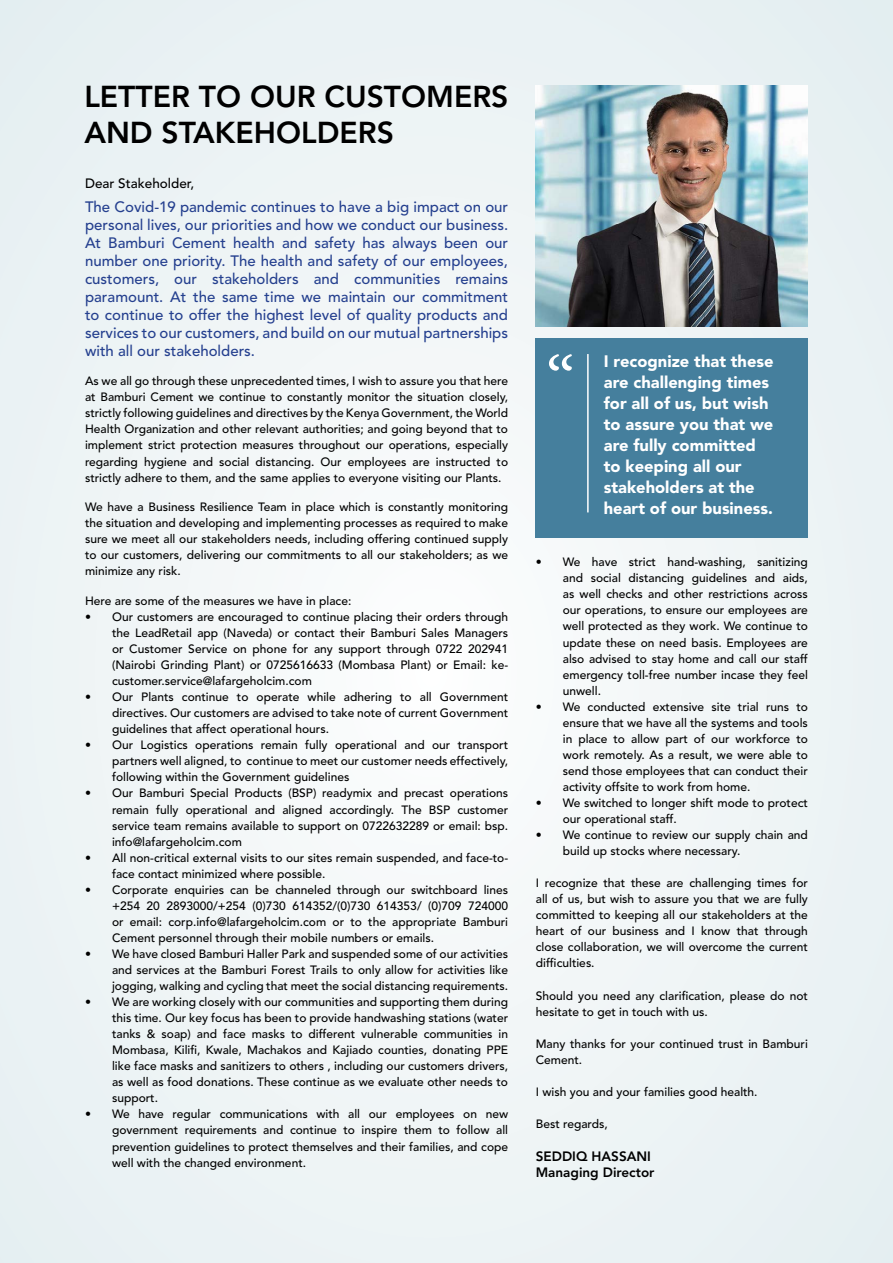
<style>
.page{position:relative;width:893px;height:1263px;background:#eef4f5}
.page>*{position:absolute;margin:0;border:0;box-sizing:border-box;transform-origin:0 0}
.t1{font:800 30px/36px "Avenir";color:#000}
.t2{font:900 16.5px/21px "Avenir";color:#fff}
.t3{font:500 15px/18px "Avenir";color:#25408f;text-align:justify}
.t4{font:800 13.5px/16.2px "Avenir";color:#000}
.t5{font:500 13.5px "Avenir";color:#000}
.t6{font:500 12px/16px "Avenir";color:#000;text-align:justify}
</style>
<div class="page">
<img style="left:536px;top:85px;width:272px;height:241px">
<div style="left:536px;top:338px;width:272px;height:200px;background:#457f9d"></div>
<hr style="left:587px;top:354px;width:2px;height:158px;background:#fff">
<svg style="left:549px;top:354px;width:23px;height:17px"></svg>
<h1 class="t1" style="left:84px;top:78px;width:426px">LETTER TO OUR CUSTOMERS<br>AND STAKEHOLDERS</h1>
<p class="t5" style="left:85px;top:175px;width:111px">Dear Stakeholder,</p>
<p class="t3" style="left:85px;top:198px;width:425px">The Covid-19 pandemic continues to have a big impact on our personal lives, our priorities and how we conduct our business.<br>At Bamburi Cement health and safety has always been our number one priority. The health and safety of our employees, customers, our stakeholders and communities remains paramount. At the same time we maintain our commitment to continue to offer the highest level of quality products and services to our customers, and build on our mutual partnerships with all our stakeholders.</p>
<p class="t6" style="left:85px;top:373px;width:425px">As we all go through these unprecedented times, I wish to assure you that here at Bamburi Cement we continue to constantly monitor the situation closely, strictly following guidelines and directives by the Kenya Government, the World Health Organization and other relevant authorities; and going beyond that to implement strict protection measures throughout our operations, especially regarding hygiene and social distancing. Our employees are instructed to strictly adhere to them, and the same applies to everyone visiting our Plants.</p>
<p class="t6" style="left:85px;top:499px;width:425px">We have a Business Resilience Team in place which is constantly monitoring the situation and developing and implementing processes as required to make sure we meet all our stakeholders needs, including offering continued supply to our customers, delivering our commitments to all our stakeholders; as we minimize any risk.</p>
<p class="t6" style="left:85px;top:593px;width:268px">Here are some of the measures we have in place:</p>
<p class="t6" style="left:112px;top:609px;width:398px;text-indent:-27px">• Our customers are encouraged to continue placing their orders through the LeadRetail app (Naveda) or contact their Bamburi Sales Managers or Customer Service on phone for any support through 0722 202941 (Nairobi Grinding Plant) or 0725616633 (Mombasa Plant) or Email: ke&shy;customer.service@lafargeholcim.com</p>
<p class="t6" style="left:112px;top:689px;width:398px;text-indent:-27px">• Our Plants continue to operate while adhering to all Government directives. Our customers are advised to take note of current Government guidelines that affect operational hours.</p>
<p class="t6" style="left:112px;top:737px;width:398px;text-indent:-27px">• Our Logistics operations remain fully operational and our transport partners well aligned, to continue to meet our customer needs effectively, following within the Government guidelines</p>
<p class="t6" style="left:112px;top:785px;width:398px;text-indent:-27px">• Our Bamburi Special Products (BSP) readymix and precast operations remain fully operational and aligned accordingly. The BSP customer service team remains available to support on 0722632289 or email: bsp. info@lafargeholcim.com</p>
<p class="t6" style="left:112px;top:850px;width:398px;text-indent:-27px">• All non-critical external visits to our sites remain suspended, and face-to&shy;face contact minimized where possible.</p>
<p class="t6" style="left:112px;top:882px;width:398px;text-indent:-27px">• Corporate enquiries can be channeled through our switchboard lines +254 20 2893000/+254 (0)730 614352/(0)730 614353/ (0)709 724000 or email: corp.info@lafargeholcim.com or to the appropriate Bamburi Cement personnel through their mobile numbers or emails.</p>
<p class="t6" style="left:112px;top:946px;width:398px;text-indent:-27px">• We have closed Bamburi Haller Park and suspended some of our activities and services at the Bamburi Forest Trails to only allow for activities like jogging, walking and cycling that meet the social distancing requirements.</p>
<p class="t6" style="left:112px;top:994px;width:398px;text-indent:-27px">• We are working closely with our communities and supporting them during this time. Our key focus has been to provide handwashing stations (water tanks &amp; soap) and face masks to different vulnerable communities in Mombasa, Kilifi, Kwale, Machakos and Kajiado counties, donating PPE like face masks and sanitizers to others , including our customers drivers, as well as food donations. These continue as we evaluate other needs to support.</p>
<p class="t6" style="left:112px;top:1106px;width:398px;text-indent:-27px">• We have regular communications with all our employees on new government requirements and continue to inspire them to follow all prevention guidelines to protect themselves and their families, and cope well with the changed environment.</p>
<h2 class="t2" style="left:604px;top:351px;width:171px">I recognize that these are challenging times for all of us, but wish to assure you that we are fully committed to keeping all our stakeholders at the heart of our business.</h2>
<p class="t6" style="left:563px;top:554px;width:247px;text-indent:-27px">• We have strict hand-washing, sanitizing and social distancing guidelines and aids, as well checks and other restrictions across our operations, to ensure our employees are well protected as they work. We continue to update these on need basis. Employees are also advised to stay home and call our staff emergency toll-free number incase they feel unwell.</p>
<p class="t6" style="left:563px;top:699px;width:247px;text-indent:-27px">• We conducted extensive site trial runs to ensure that we have all the systems and tools in place to allow part of our workforce to work remotely. As a result, we were able to send those employees that can conduct their activity offsite to work from home.</p>
<p class="t6" style="left:563px;top:795px;width:247px;text-indent:-27px">• We switched to longer shift mode to protect our operational staff.</p>
<p class="t6" style="left:563px;top:827px;width:247px;text-indent:-27px">• We continue to review our supply chain and build up stocks where necessary.</p>
<p class="t6" style="left:536px;top:875px;width:274px">I recognize that these are challenging times for all of us, but wish to assure you that we are fully committed to keeping all our stakeholders at the heart of our business and I know that through close collaboration, we will overcome the current difficulties.</p>
<p class="t6" style="left:536px;top:988px;width:274px">Should you need any clarification, please do not hesitate to get in touch with us.</p>
<p class="t6" style="left:536px;top:1036px;width:274px">Many thanks for your continued trust in Bamburi<br>Cement.</p>
<p class="t6" style="left:536px;top:1084px;width:223px">I wish you and your families good health.</p>
<p class="t6" style="left:536px;top:1116px;width:74px">Best regards,</p>
<p class="t4" style="left:536px;top:1148px;width:120px">SEDDIQ HASSANI<br>Managing Director</p>
</div>
